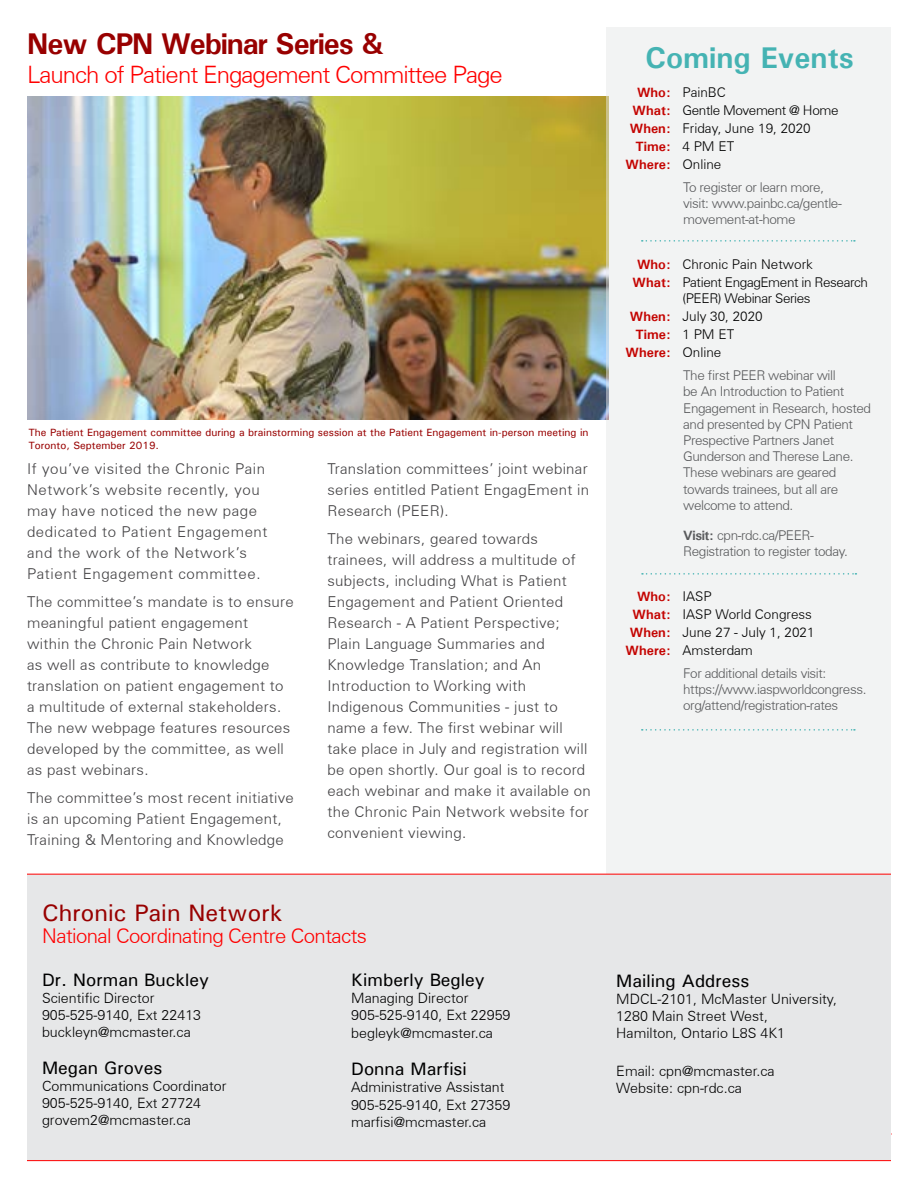
<style>
.page{position:relative;width:918px;height:1188px;background:#fff}
.page>*{position:absolute;margin:0;border:0;box-sizing:border-box;transform-origin:0 0}
.t1{font:700 30px "Univers";letter-spacing:-.04em;color:#980000}
.t2{font:700 30px "Univers";color:#45b3b3}
.t3{font:300 24px "Univers";letter-spacing:-.04em;color:#f00}
.t4{font:500 23.85px "Univers";color:#980000}
.t5{font:300 20.4px "Univers";letter-spacing:-.03em;color:#f00}
.t6{font:500 18px "Univers";color:#000}
.t7{font:300 15px/21px "Univers";letter-spacing:.02em;color:#414042}
.t8{font:300 15px/21px "Univers";letter-spacing:.04em;color:#414042}
.t9{font:300 14.25px/17.1px "Univers";color:#000}
.t10{font:300 13.5px/16.2px "Univers";letter-spacing:-.03em;color:#58595b}
.t11{font:300 13.5px "Univers";color:#000}
.t12{font:300 13.5px/16.2px "Univers";letter-spacing:-.03em;color:#000;text-align:center}
.t13{font:700 13.5px "Univers";color:#c40401}
.t14{font:500 10.5px/12.6px "Univers";color:#980000}
.s1{font-weight:700;color:#c40401}
.s2{font-weight:300;color:#000}
.s3{font-weight:700}
</style>
<div class="page">
<hr style="left:28px;top:1134px;width:864px;height:1px;background:#f00">
<img style="left:27px;top:96px;width:580px;height:323px">
<div style="left:607px;top:27px;width:284px;height:923px;background:#f2f3f3"></div>
<div style="left:27px;top:874px;width:864px;height:286px;background:#e6e7e8"></div>
<hr style="left:27px;top:1160px;width:864px;height:1px;background:#f00">
<hr style="left:27px;top:874px;width:864px;height:1px;background:#f00">
<svg style="left:642px;top:573px;width:214px;height:2px"></svg>
<svg style="left:642px;top:240px;width:213px;height:2px"></svg>
<svg style="left:642px;top:729px;width:213px;height:2px"></svg>
<p class="t1" style="left:27px;top:25px;width:358px">New CPN Webinar Series &amp;</p>
<p class="t3" style="left:27px;top:60px;width:477px">Launch of Patient Engagement Committee Page</p>
<p class="t14" style="left:28px;top:426px;width:562px">The Patient Engagement committee during a brainstorming session at the Patient Engagement in-person meeting in<br>Toronto, September 2019.</p>
<p class="t8" style="left:27px;top:458px;width:242px">If you’ve visited the Chronic Pain<br>Network’s website recently, you may have noticed the new page dedicated to Patient Engagement and the work of the Network’s<br>Patient Engagement committee.</p>
<p class="t7" style="left:27px;top:591px;width:268px">The committee’s mandate is to ensure meaningful patient engagement within the Chronic Pain Network<br>as well as contribute to knowledge translation on patient engagement to a multitude of external stakeholders.<br>The new webpage features resources developed by the committee, as well as past webinars.</p>
<p class="t7" style="left:27px;top:787px;width:268px">The committee’s most recent initiative is an upcoming Patient Engagement,<br>Training &amp; Mentoring and Knowledge</p>
<p class="t7" style="left:327px;top:458px;width:263px;text-align:justify">Translation committees’ joint webinar series entitled Patient EngagEment in Research (PEER).</p>
<p class="t7" style="left:327px;top:528px;width:265px">The webinars, geared towards trainees, will address a multitude of subjects, including What is Patient Engagement and Patient Oriented Research - A Patient Perspective; Plain Language Summaries and Knowledge Translation; and An Introduction to Working with Indigenous Communities - just to name a few. The first webinar will take place in July and registration will be open shortly. Our goal is to record each webinar and make it available on the Chronic Pain Network website for convenient viewing.</p>
<p class="t4" style="left:42px;top:897px;width:242px">Chronic Pain Network</p>
<p class="t5" style="left:42px;top:923px;width:326px">National Coordinating Centre Contacts</p>
<p class="t6" style="left:42px;top:968px;width:169px">Dr. Norman Buckley</p>
<p class="t9" style="left:42px;top:990px;width:114px">Scientific Director</p>
<p class="t9" style="left:42px;top:1007px;width:161px">905-525-9140, Ext 22413</p>
<p class="t9" style="left:42px;top:1024px;width:150px">buckleyn@mcmaster.ca</p>
<p class="t6" style="left:42px;top:1056px;width:122px">Megan Groves</p>
<p class="t9" style="left:42px;top:1077px;width:186px">Communications Coordinator</p>
<p class="t9" style="left:42px;top:1095px;width:161px">905-525-9140, Ext 27724</p>
<p class="t9" style="left:42px;top:1112px;width:150px">grovem2@mcmaster.ca</p>
<p class="t6" style="left:351px;top:969px;width:135px">Kimberly Begley</p>
<p class="t9" style="left:351px;top:990px;width:119px">Managing Director</p>
<p class="t9" style="left:351px;top:1007px;width:161px">905-525-9140, Ext 22959</p>
<p class="t9" style="left:351px;top:1024px;width:143px">begleyk@mcmaster.ca</p>
<p class="t6" style="left:351px;top:1058px;width:117px">Donna Marfisi</p>
<p class="t9" style="left:351px;top:1079px;width:155px">Administrative Assistant</p>
<p class="t9" style="left:351px;top:1096px;width:161px">905-525-9140, Ext 27359</p>
<p class="t9" style="left:351px;top:1113px;width:137px">marfisi@mcmaster.ca</p>
<p class="t2" style="left:645px;top:39px;width:210px">Coming Events</p>
<p class="t11" style="left:637px;top:84px;width:90px"><span class="s1">Who:</span> PainBC</p>
<p class="t12" style="left:633px;top:102px;width:207px"><span class="s1">What:</span> Gentle Movement @ Home</p>
<p class="t11" style="left:630px;top:120px;width:182px"><span class="s1">When:</span> Friday, June 19, 2020</p>
<p class="t13" style="left:635px;top:138px;width:100px">Time: <span class="s2">4 PM ET</span></p>
<p class="t13" style="left:626px;top:156px;width:97px">Where: <span class="s2">Online</span></p>
<p class="t10" style="left:683px;top:179px;width:160px">To register or learn more, visit: www.painbc.ca/gentle&shy;movement-at-home</p>
<p class="t11" style="left:637px;top:256px;width:177px"><span class="s1">Who:</span> Chronic Pain Network</p>
<p class="t12" style="left:633px;top:274px;width:237px"><span class="s1">What:</span> Patient EngagEment in Research (PEER) Webinar Series</p>
<p class="t11" style="left:630px;top:308px;width:134px"><span class="s1">When:</span> July 30, 2020</p>
<p class="t13" style="left:635px;top:326px;width:100px">Time: <span class="s2">1 PM ET</span></p>
<p class="t13" style="left:626px;top:344px;width:97px">Where: <span class="s2">Online</span></p>
<p class="t10" style="left:683px;top:367px;width:189px">The first PEER webinar will<br>be An Introduction to Patient<br>Engagement in Research, hosted and presented by CPN Patient<br>Prespective Partners Janet<br>Gunderson and Therese Lane.<br>These webinars are geared towards trainees, but all are welcome to attend.</p>
<p class="t10" style="left:683px;top:527px;width:166px"><span class="s3">Visit:</span> cpn-rdc.ca/PEER-<br>Registration to register today.</p>
<p class="t13" style="left:637px;top:588px;width:76px">Who: <span class="s2">IASP</span></p>
<p class="t11" style="left:633px;top:606px;width:181px"><span class="s1">What:</span> IASP World Congress</p>
<p class="t11" style="left:630px;top:624px;width:186px"><span class="s1">When:</span> June 27 - July 1, 2021</p>
<p class="t11" style="left:626px;top:642px;width:129px"><span class="s1">Where:</span> Amsterdam</p>
<p class="t10" style="left:683px;top:665px;width:185px">For additional details visit: https://www.iaspworldcongress. org/attend/registration-rates</p>
<p class="t6" style="left:616px;top:969px;width:135px">Mailing Address</p>
<p class="t9" style="left:616px;top:990px;width:222px">MDCL-2101, McMaster University,</p>
<p class="t9" style="left:616px;top:1008px;width:170px">1280 Main Street West,<br>Hamilton, Ontario L8S 4K1</p>
<p class="t9" style="left:616px;top:1062px;width:160px">Email: cpn@mcmaster.ca</p>
<p class="t9" style="left:616px;top:1079px;width:127px">Website: cpn-rdc.ca</p>
</div>
